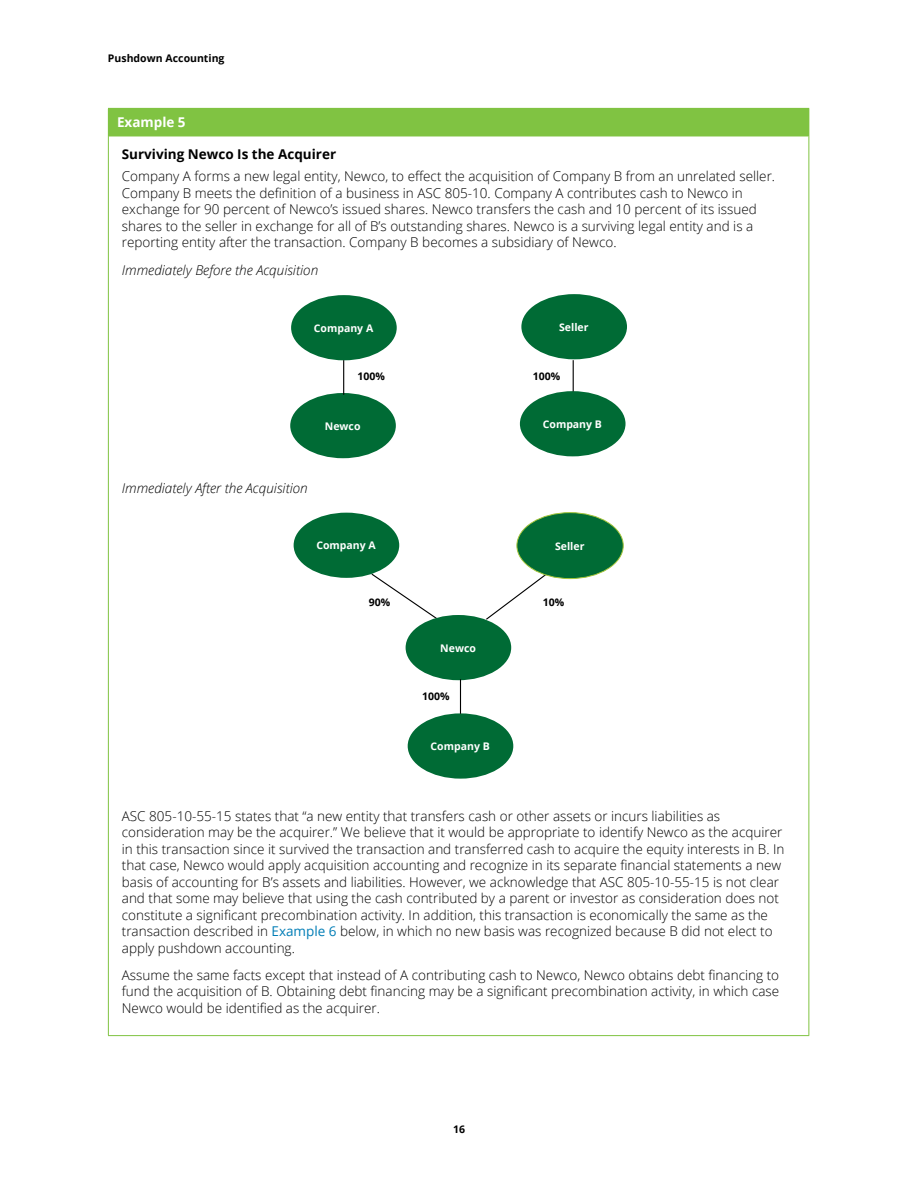
<style>
.page{position:relative;width:918px;height:1188px;background:#fff}
.page>*{position:absolute;margin:0;border:0;box-sizing:border-box;transform-origin:0 0}
.t1{font:300 13.5px/16.5px "Open Sans";color:#000}
.t2{font:italic 300 13.5px "Open Sans";color:#000}
.t3{font:700 13.5px "Open Sans";color:#000}
.t4{font:700 13.5px "Open Sans";color:#fff}
.t5{font:700 10.5px "Open Sans";color:#fff}
.t6{font:700 10.5px "Open Sans";color:#000}
.s1{font-weight:400;color:#007db6}
</style>
<div class="page">
<div style="left:108px;top:108px;width:701px;height:28px;background:#80c342"></div>
<hr style="left:109px;top:136px;width:699px;height:1px;background:#80c342">
<hr style="left:108px;top:136px;width:1px;height:899px;background:#80c342">
<hr style="left:808px;top:136px;width:1px;height:899px;background:#80c342">
<hr style="left:108px;top:1035px;width:701px;height:1px;background:#80c342">
<div style="left:291px;top:295px;width:106px;height:65px;background:#006b35;border-radius:50%"></div>
<div style="left:521px;top:294px;width:106px;height:65px;background:#006b35;border-radius:50%"></div>
<div style="left:520px;top:391px;width:106px;height:65px;background:#006b35;border-radius:50%"></div>
<div style="left:290px;top:393px;width:106px;height:65px;background:#006b35;border-radius:50%"></div>
<hr style="left:343px;top:360px;width:1px;height:35px;background:#000">
<hr style="left:573px;top:360px;width:1px;height:31px;background:#000">
<svg style="left:370px;top:573px;width:68px;height:49px"></svg>
<svg style="left:485px;top:571px;width:65px;height:50px"></svg>
<div style="left:294px;top:513px;width:105px;height:65px;background:#006b35;border-radius:50%"></div>
<div style="left:517px;top:513px;width:106px;height:66px;background:#006b35;border-radius:50%"></div>
<div style="left:517px;top:512px;width:107px;height:67px;border:1px solid #a4c53a;border-radius:50%"></div>
<div style="left:406px;top:615px;width:105px;height:65px;background:#006b35;border-radius:50%"></div>
<div style="left:408px;top:713px;width:105px;height:66px;background:#006b35;border-radius:50%"></div>
<hr style="left:460px;top:679px;width:1px;height:35px;background:#000">
<p class="t6" style="left:108px;top:51px;width:118px">Pushdown Accounting</p>
<p class="t4" style="left:117px;top:113px;width:70px">Example 5</p>
<p class="t3" style="left:122px;top:145px;width:216px">Surviving Newco Is the Acquirer</p>
<p class="t1" style="left:122px;top:168px;width:655px">Company A forms a new legal entity, Newco, to effect the acquisition of Company B from an unrelated seller.<br>Company B meets the definition of a business in ASC 805-10. Company A contributes cash to Newco in exchange for 90 percent of Newco’s issued shares. Newco transfers the cash and 10 percent of its issued shares to the seller in exchange for all of B’s outstanding shares. Newco is a surviving legal entity and is a reporting entity after the transaction. Company B becomes a subsidiary of Newco.</p>
<p class="t2" style="left:122px;top:260px;width:198px">Immediately Before the Acquisition</p>
<p class="t5" style="left:314px;top:321px;width:61px">Company A</p>
<p class="t5" style="left:559px;top:320px;width:31px">Seller</p>
<p class="t6" style="left:357px;top:369px;width:29px">100%</p>
<p class="t6" style="left:533px;top:369px;width:29px">100%</p>
<p class="t5" style="left:325px;top:418px;width:37px">Newco</p>
<p class="t5" style="left:543px;top:417px;width:61px">Company B</p>
<p class="t2" style="left:122px;top:479px;width:187px">Immediately After the Acquisition</p>
<p class="t5" style="left:316px;top:538px;width:61px">Company A</p>
<p class="t5" style="left:555px;top:538px;width:31px">Seller</p>
<p class="t6" style="left:369px;top:595px;width:23px">90%</p>
<p class="t6" style="left:543px;top:595px;width:23px">10%</p>
<p class="t5" style="left:440px;top:640px;width:37px">Newco</p>
<p class="t6" style="left:422px;top:689px;width:29px">100%</p>
<p class="t5" style="left:431px;top:739px;width:61px">Company B</p>
<p class="t1" style="left:122px;top:807px;width:664px">ASC 805-10-55-15 states that “a new entity that transfers cash or other assets or incurs liabilities as consideration may be the acquirer.” We believe that it would be appropriate to identify Newco as the acquirer in this transaction since it survived the transaction and transferred cash to acquire the equity interests in B. In that case, Newco would apply acquisition accounting and recognize in its separate financial statements a new basis of accounting for B’s assets and liabilities. However, we acknowledge that ASC 805-10-55-15 is not clear and that some may believe that using the cash contributed by a parent or investor as consideration does not constitute a significant precombination activity. In addition, this transaction is economically the same as the transaction described in <span class="s1">Example 6</span> below, in which no new basis was recognized because B did not elect to apply pushdown accounting.</p>
<p class="t1" style="left:122px;top:966px;width:659px;text-align:justify">Assume the same facts except that instead of A contributing cash to Newco, Newco obtains debt financing to fund the acquisition of B. Obtaining debt financing may be a significant precombination activity, in which case Newco would be identified as the acquirer.</p>
<p class="t6" style="left:453px;top:1122px;width:13px">16</p>
</div>
